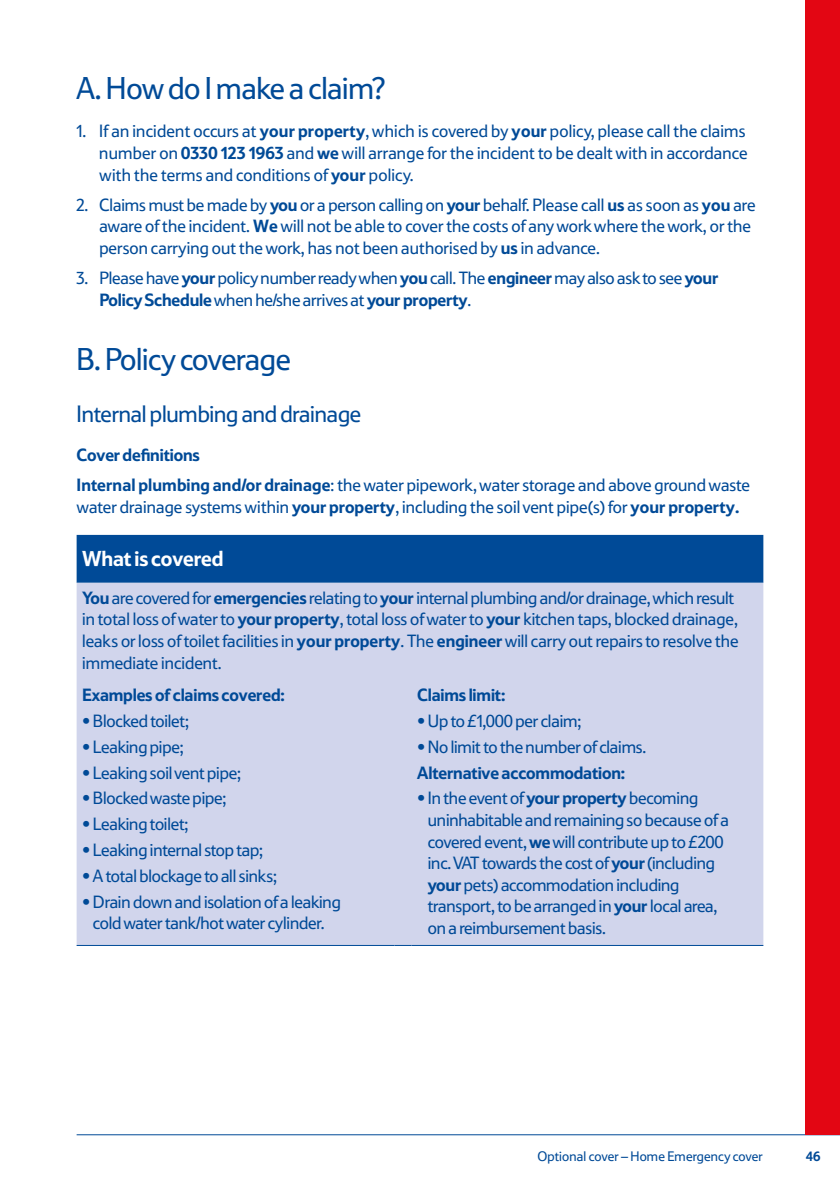
<style>
.page{position:relative;width:840px;height:1191px;background:#fff}
.page>*{position:absolute;margin:0;border:0;box-sizing:border-box;transform-origin:0 0}
.t1{font:32px "Tesco Display";letter-spacing:-.01em;color:#004a97}
.t2{font:24px "Tesco Display";letter-spacing:-.01em;color:#004a97}
.t3{font:700 22px "Tesco Display";letter-spacing:-.01em;color:#fff}
.t4{font:18px/21.6px "Tesco Display";letter-spacing:-.01em;color:#004a97}
.t5{font:700 18px "Tesco Display";letter-spacing:-.01em;color:#004a97}
.t6{font:14px "Tesco Display";letter-spacing:.01em;color:#004a97}
.t7{font:700 14px "Tesco Display";color:#004a97}
.s1{font-weight:700}
</style>
<div class="page">
<hr style="left:77px;top:1134px;width:762px;height:1px;background:#004a97">
<div style="left:77px;top:535px;width:686px;height:48px;background:#004a97"></div>
<div style="left:77px;top:583px;width:686px;height:362px;background:#d1d5ec"></div>
<hr style="left:77px;top:945px;width:317px;height:1px;background:#004a97">
<svg style="left:394px;top:945px;width:17px;height:1px"></svg>
<hr style="left:411px;top:945px;width:352px;height:1px;background:#004a97">
<div style="left:805px;top:0;width:34px;height:1134px;background:#e30613"></div>
<h1 class="t1" style="left:77px;top:70px;width:311px">A. How do I make a claim?</h1>
<p class="t4" style="left:99px;top:120px;width:649px;text-align:justify;text-indent:-23px">1. If an incident occurs at <span class="s1">your property</span>, which is covered by <span class="s1">your</span> policy, please call the claims number on <span class="s1">0330 123 1963</span> and <span class="s1">we</span> will arrange for the incident to be dealt with in accordance with the terms and conditions of <span class="s1">your</span> policy.</p>
<p class="t4" style="left:99px;top:193px;width:657px;text-indent:-23px">2. Claims must be made by <span class="s1">you</span> or a person calling on <span class="s1">your</span> behalf. Please call <span class="s1">us</span> as soon as <span class="s1">you</span> are aware of the incident. <span class="s1">We</span> will not be able to cover the costs of any work where the work, or the person carrying out the work, has not been authorised by <span class="s1">us</span> in advance.</p>
<p class="t4" style="left:99px;top:267px;width:620px;text-indent:-23px">3. Please have <span class="s1">your</span> policy number ready when <span class="s1">you</span> call. The <span class="s1">engineer</span> may also ask to see <span class="s1">your<br>Policy Schedule</span> when he/she arrives at <span class="s1">your property</span>.</p>
<h1 class="t1" style="left:77px;top:341px;width:215px">B. Policy coverage</h1>
<h2 class="t2" style="left:77px;top:400px;width:286px">Internal plumbing and drainage</h2>
<p class="t4" style="left:77px;top:439px;width:674px;line-height:30px"><span class="s1">Cover definitions<br>Internal plumbing and/or drainage</span>: the water pipework, water storage and above ground waste</p>
<p class="t4" style="left:77px;top:495px;width:664px">water drainage systems within <span class="s1">your property</span>, including the soil vent pipe(s) for <span class="s1">your property.</span></p>
<p class="t3" style="left:82px;top:545px;width:143px">What is covered</p>
<p class="t4" style="left:82px;top:586px;width:657px"><span class="s1">You</span> are covered for <span class="s1">emergencies</span> relating to <span class="s1">your</span> internal plumbing and/or drainage, which result in total loss of water to <span class="s1">your property</span>, total loss of water to <span class="s1">your</span> kitchen taps, blocked drainage, leaks or loss of toilet facilities in <span class="s1">your property</span>. The <span class="s1">engineer</span> will carry out repairs to resolve the immediate incident.</p>
<p class="t5" style="left:82px;top:684px;width:204px">Examples of claims covered:</p>
<p class="t4" style="left:82px;top:709px;width:108px">• Blocked toilet;</p>
<p class="t4" style="left:82px;top:735px;width:103px">• Leaking pipe;</p>
<p class="t4" style="left:82px;top:761px;width:160px">• Leaking soil vent pipe;</p>
<p class="t4" style="left:82px;top:787px;width:145px">• Blocked waste pipe;</p>
<p class="t4" style="left:82px;top:813px;width:108px">• Leaking toilet;</p>
<p class="t4" style="left:82px;top:839px;width:182px">• Leaking internal stop tap;</p>
<p class="t4" style="left:82px;top:864px;width:196px">• A total blockage to all sinks;</p>
<p class="t4" style="left:82px;top:890px;width:260px;text-align:center">• Drain down and isolation of a leaking cold water tank/hot water cylinder.</p>
<p class="t5" style="left:417px;top:684px;width:90px">Claims limit:</p>
<p class="t4" style="left:417px;top:709px;width:165px">• Up to £1,000 per claim;</p>
<p class="t4" style="left:417px;top:735px;width:230px">• No limit to the number of claims.</p>
<p class="t5" style="left:417px;top:762px;width:209px">Alternative accommodation:</p>
<p class="t4" style="left:427px;top:787px;width:302px;text-indent:-11px">• In the event of <span class="s1">your property</span> becoming uninhabitable and remaining so because of a covered event, <span class="s1">we</span> will contribute up to £200 inc. VAT towards the cost of <span class="s1">your</span> (including <span class="s1">your</span> pets) accommodation including transport, to be arranged in <span class="s1">your</span> local area, on a reimbursement basis.</p>
<p class="t6" style="left:537px;top:1148px;width:227px">Optional cover – Home Emergency cover</p>
<p class="t7" style="left:805px;top:1148px;width:16px">46</p>
</div>
